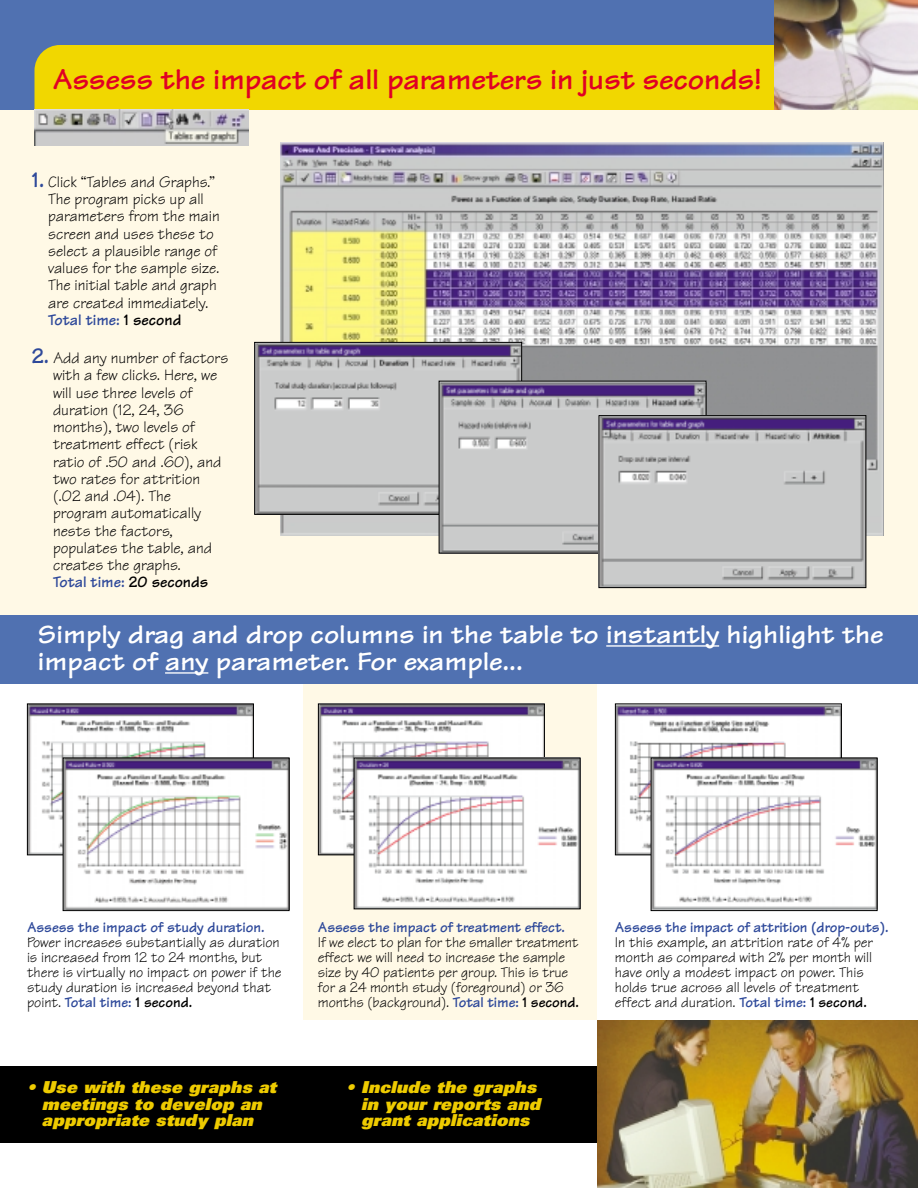
<style>
.page{position:relative;width:918px;height:1188px;background:#fff}
.page>*{position:absolute;margin:0;border:0;box-sizing:border-box;transform-origin:0 0}
.t1{font:700 30px "Tekton";letter-spacing:-.005em;color:#e00024;scale:1.07 1}
.t2{font:700 27px/27px "Tekton";color:#fff;scale:1.1 1}
.t3{font:italic 900 16.5px/16.5px "Univers";letter-spacing:.01em;color:#eecb00;text-align:center;scale:1.05 1}
.t4{font:16.2px/17.2px "Tekton";color:#000}
.t5{font:15px/15px "Tekton";color:#000}
.t6{font:700 15px "Tekton";letter-spacing:-.005em;color:#2e499a}
.s1{font-weight:700;font-size:22.5px;color:#2e499a}
.s2{font-weight:700;color:#2e499a}
.s3{font-weight:700}
</style>
<div class="page">
<div style="left:0;top:0;width:780px;height:126px;background:#5071b1"></div>
<div style="left:34px;top:45px;width:764px;height:92px;background:#f1d700;border-radius:26px"></div>
<img style="left:774px;top:0;width:144px;height:110px">
<div style="left:0;top:1066px;width:918px;height:76px;background:#000"></div>
<div style="left:0;top:110px;width:918px;height:516px;background:#fff9e6"></div>
<img style="left:280px;top:142px;width:604px;height:393px">
<img style="left:256px;top:344px;width:264px;height:169px">
<div style="left:254px;top:342px;width:268px;height:173px;border:1px solid #000"></div>
<img style="left:441px;top:383px;width:263px;height:169px">
<img style="left:600px;top:417px;width:264px;height:169px">
<div style="left:598px;top:415px;width:268px;height:173px;border:1px solid #000"></div>
<img style="left:29px;top:706px;width:223px;height:147px">
<div style="left:27px;top:704px;width:227px;height:151px;border:1px solid #000"></div>
<img style="left:65px;top:760px;width:223px;height:149px">
<div style="left:63px;top:758px;width:227px;height:153px;border:1px solid #000"></div>
<img style="left:617px;top:706px;width:223px;height:147px">
<div style="left:615px;top:704px;width:227px;height:151px;border:1px solid #000"></div>
<img style="left:653px;top:760px;width:223px;height:149px">
<div style="left:651px;top:758px;width:227px;height:153px;border:1px solid #000"></div>
<img style="left:34px;top:110px;width:214px;height:36px">
<div style="left:304px;top:680px;width:293px;height:340px;background:#fff9e6"></div>
<img style="left:320px;top:706px;width:223px;height:147px">
<div style="left:318px;top:704px;width:227px;height:151px;border:1px solid #000"></div>
<img style="left:356px;top:760px;width:222px;height:147px">
<div style="left:0;top:616px;width:918px;height:68px;background:#5071b1"></div>
<hr style="left:606px;top:645px;width:113px;height:2px;background:#fff">
<hr style="left:165px;top:672px;width:43px;height:2px;background:#fff">
<img style="left:597px;top:1020px;width:321px;height:168px">
<h1 class="t1" style="left:52px;top:69px;width:664px">Assess the impact of all parameters in just seconds!</h1>
<p class="t4" style="left:48px;top:175px;width:173px;text-indent:-16px"><span class="s1">1.</span> Click “Tables and Graphs.”<br>The program picks up all parameters from the main screen and uses these to select a plausible range of values for the sample size.<br>The initial table and graph are created immediately.<br><span class="s2">Total time:</span> <span class="s3">1 second</span></p>
<p class="t4" style="left:53px;top:352px;width:177px;text-indent:-21px"><span class="s1">2.</span> Add any number of factors with a few clicks. Here, we will use three levels of duration (12, 24, 36 months), two levels of treatment effect (risk ratio of .50 and .60), and two rates for attrition (.02 and .04). The program automatically nests the factors, populates the table, and creates the graphs.<br><span class="s2">Total time:</span> <span class="s3">20 seconds</span></p>
<h2 class="t2" style="left:38px;top:625px;width:770px">Simply drag and drop columns in the table to instantly highlight the impact of any parameter. For example...</h2>
<p class="t6" style="left:27px;top:922px;width:239px">Assess the impact of study duration.</p>
<p class="t5" style="left:27px;top:937px;width:256px">Power increases substantially as duration is increased from 12 to 24 months, but there is virtually no impact on power if the study duration is increased beyond that point. <span class="s2">Total time:</span> <span class="s3">1 second.</span></p>
<p class="t6" style="left:318px;top:922px;width:248px">Assess the impact of treatment effect.</p>
<p class="t5" style="left:318px;top:937px;width:262px">If we elect to plan for the smaller treatment effect we will need to increase the sample size by 40 patients per group. This is true for a 24 month study (foreground) or 36 months (background). <span class="s2">Total time:</span> <span class="s3">1 second.</span></p>
<p class="t3" style="left:27px;top:1081px;width:239px">• Use with these graphs at meetings to develop an appropriate study plan</p>
<p class="t3" style="left:361px;top:1081px;width:172px;text-align:left;text-indent:-15px">• Include the graphs in your reports and grant applications</p>
<p class="t6" style="left:615px;top:922px;width:275px">Assess the impact of attrition (drop-outs).</p>
<p class="t5" style="left:615px;top:937px;width:260px">In this example, an attrition rate of 4% per month as compared with 2% per month will have only a modest impact on power. This holds true across all levels of treatment effect and duration. <span class="s2">Total time:</span> <span class="s3">1 second.</span></p>
</div>
